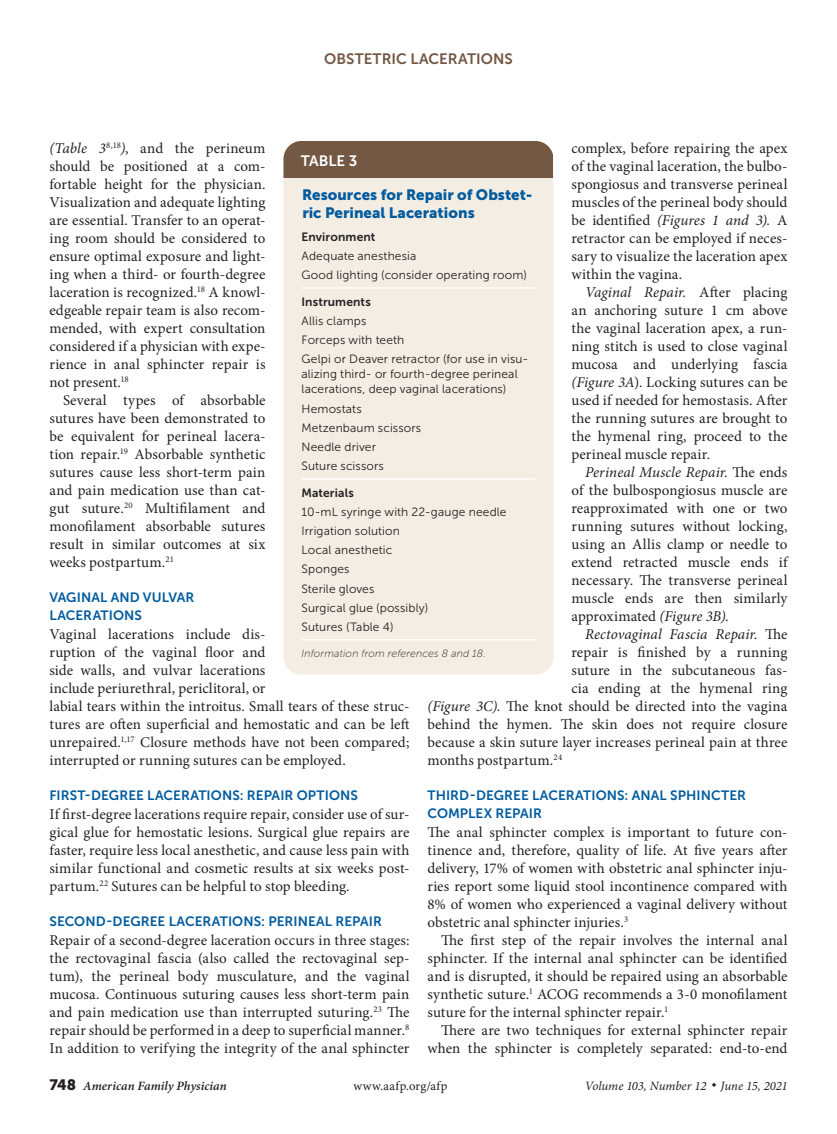
<style>
.page{position:relative;width:837px;height:1134px;background:#fff}
.page>*{position:absolute;margin:0;border:0;box-sizing:border-box;transform-origin:0 0}
.body_noindent{font:15px/18px "Minion Pro";letter-spacing:.005em;color:#231f20;text-align:justify}
.body_text{font:15px/18px "Minion Pro";letter-spacing:.005em;color:#231f20;text-align:justify}
.table_title{font:15px/18px "Museo Sans 900";letter-spacing:.005em;color:#015b9e}
.body_text-2{font:italic 15px "Minion Pro";letter-spacing:.005em;color:#231f20}
.t1{font:15px "Museo Sans 700";letter-spacing:.005em;color:#745844}
.table{font:15px "Museo Sans 700";color:#fff}
.head2{font:13.5px/18px "Museo Sans 700";letter-spacing:.005em;color:#015b9e}
.t2{font:italic 12.75px "Minion Pro";letter-spacing:-.005em;color:#231f20}
.t3{font:italic 600 12.75px "Minion Pro";letter-spacing:.005em;color:#231f20}
.t4{font:12.75px "Minion Pro";letter-spacing:.03em;color:#231f20}
.table_data_last_col{font:12px/15px "Museo Sans 300";letter-spacing:.01em;color:#231f20}
.table_data_last_col-2{font:12px "Museo Sans 700";letter-spacing:.01em;color:#231f20}
.table_fig_note{font:italic 10.5px "Museo Sans 100";letter-spacing:.015em;color:#231f20}
.s1{font-style:italic}
.s2{font-style:normal}
.s3{font-family:"Museo Sans 900";font-weight:400;font-style:normal;font-size:15px}
</style>
<div class="page">
<div style="left:284px;top:141px;width:270px;height:534px;background:#f3ede3;border-radius:18px"></div>
<hr style="left:302px;top:287px;width:234px;height:2px;background:#fff">
<hr style="left:302px;top:478px;width:234px;height:2px;background:#fff">
<hr style="left:302px;top:639px;width:234px;height:1px;background:#fff">
<div style="left:284px;top:141px;width:270px;height:37px;background:#735844"></div>
<p class="t1" style="left:324px;top:50px;width:190px">OBSTETRIC LACERATIONS</p>
<p class="body_noindent" style="left:50px;top:139px;width:218px"><span class="s1">(Table 3</span><sup>8,18</sup><span class="s1">)</span>, and the perineum should be positioned at a com&shy;fortable height for the physician.<br>Visualization and adequate lighting are essential. Transfer to an operat&shy;ing room should be considered to ensure optimal exposure and light&shy;ing when a third- or fourth-degree laceration is recognized.<sup>18</sup> A knowl&shy;edgeable repair team is also recom&shy;mended, with expert consultation considered if a physician with expe&shy;rience in anal sphincter repair is not present.<sup>18</sup></p>
<p class="body_text" style="left:50px;top:391px;width:218px;text-indent:14px">Several types of absorbable sutures have been demonstrated to be equivalent for perineal lacera&shy;tion repair.<sup>19</sup> Absorbable synthetic sutures cause less short-term pain and pain medication use than cat&shy;gut suture.<sup>20</sup> Multifilament and monofilament absorbable sutures result in similar outcomes at six weeks postpartum.<sup>21</sup></p>
<p class="head2" style="left:50px;top:588px;width:146px">VAGINAL AND VULVAR<br>LACERATIONS</p>
<p class="body_noindent" style="left:50px;top:625px;width:362px;text-align:left">Vaginal lacerations include dis-<br>ruption of the vaginal floor and<br>side walls, and vulvar lacerations<br>include periurethral, periclitoral, or<br>labial tears within the introitus. Small tears of these struc&shy;tures are often superficial and hemostatic and can be left unrepaired.<sup>1,17</sup> Closure methods have not been compared; interrupted or running sutures can be employed.</p>
<p class="head2" style="left:50px;top:786px;width:310px">FIRST-DEGREE LACERATIONS: REPAIR OPTIONS</p>
<p class="body_noindent" style="left:50px;top:805px;width:362px">If first-degree lacerations require repair, consider use of sur&shy;gical glue for hemostatic lesions. Surgical glue repairs are faster, require less local anesthetic, and cause less pain with similar functional and cosmetic results at six weeks post&shy;partum.<sup>22</sup> Sutures can be helpful to stop bleeding.</p>
<p class="head2" style="left:50px;top:912px;width:334px">SECOND-DEGREE LACERATIONS: PERINEAL REPAIR</p>
<p class="body_noindent" style="left:50px;top:931px;width:362px">Repair of a second-degree laceration occurs in three stages: the rectovaginal fascia (also called the rectovaginal sep&shy;tum), the perineal body musculature, and the vaginal mucosa. Continuous suturing causes less short-term pain and pain medication use than interrupted suturing.<sup>23</sup> The repair should be performed in a deep to superficial manner.<sup>8<br></sup>In addition to verifying the integrity of the anal sphincter</p>
<p class="body_noindent" style="left:572px;top:139px;width:218px">complex, before repairing the apex of the vaginal laceration, the bulbo&shy;spongiosus and transverse perineal muscles of the perineal body should be identified <span class="s1">(Figures 1 and 3).</span> A retractor can be employed if neces&shy;sary to visualize the laceration apex within the vagina.</p>
<p class="body_text" style="left:572px;top:283px;width:218px;text-indent:14px"><span class="s1">Vaginal Repair.</span> After placing an anchoring suture 1 cm above the vaginal laceration apex, a run&shy;ning stitch is used to close vaginal mucosa and underlying fascia <span class="s1">(Figure 3A</span>). Locking sutures can be used if needed for hemostasis. After the running sutures are brought to the hymenal ring, proceed to the perineal muscle repair.</p>
<p class="body_text" style="left:572px;top:463px;width:218px;text-indent:14px"><span class="s1">Perineal Muscle Repair.</span> The ends of the bulbospongiosus muscle are reapproximated with one or two running sutures without locking, using an Allis clamp or needle to extend retracted muscle ends if necessary. The transverse perineal muscle ends are then similarly approximated <span class="s1">(Figure 3B)</span>.</p>
<p class="body_text-2" style="left:585px;top:624px;width:204px">Rectovaginal Fascia Repair<span class="s2">. The</span></p>
<p class="body_text" style="left:572px;top:643px;width:218px">repair is finished by a running</p>
<p class="body_text" style="left:572px;top:661px;width:218px">suture in the subcutaneous fas-</p>
<p class="body_text" style="left:572px;top:679px;width:217px">cia ending at the hymenal ring</p>
<p class="body_text" style="left:428px;top:697px;width:361px"><span class="s1">(Figure 3C)</span>. The knot should be directed into the vagina</p>
<p class="body_text" style="left:428px;top:715px;width:362px">behind the hymen. The skin does not require closure</p>
<p class="body_text" style="left:428px;top:733px;width:362px">because a skin suture layer increases perineal pain at three</p>
<p class="body_text" style="left:428px;top:751px;width:136px">months postpartum.<sup>24</sup></p>
<p class="head2" style="left:428px;top:786px;width:320px">THIRD-DEGREE LACERATIONS: ANAL SPHINCTER<br>COMPLEX REPAIR</p>
<p class="body_noindent" style="left:428px;top:823px;width:362px">The anal sphincter complex is important to future con&shy;tinence and, therefore, quality of life. At five years after delivery, 17% of women with obstetric anal sphincter inju&shy;ries report some liquid stool incontinence compared with 8% of women who experienced a vaginal delivery without obstetric anal sphincter injuries.<sup>3</sup></p>
<p class="body_text" style="left:428px;top:931px;width:362px;text-indent:14px">The first step of the repair involves the internal anal sphincter. If the internal anal sphincter can be identified and is disrupted, it should be repaired using an absorbable synthetic suture.<sup>1</sup> ACOG recommends a 3-0 monofilament suture for the internal sphincter repair.<sup>1</sup></p>
<p class="body_text" style="left:428px;top:1021px;width:362px;text-align:right">There are two techniques for external sphincter repair when the sphincter is completely separated: end-to-end</p>
<p class="table" style="left:301px;top:152px;width:58px">TABLE 3</p>
<p class="table_title" style="left:302px;top:186px;width:232px">Resources for Repair of Obstet&shy;ric Perineal Lacerations</p>
<p class="table_data_last_col-2" style="left:302px;top:230px;width:75px">Environment</p>
<p class="table_data_last_col" style="left:302px;top:248px;width:116px">Adequate anesthesia</p>
<p class="table_data_last_col" style="left:302px;top:267px;width:227px">Good lighting (consider operating room)</p>
<p class="table_data_last_col-2" style="left:302px;top:295px;width:71px">Instruments</p>
<p class="table_data_last_col" style="left:302px;top:314px;width:66px">Allis clamps</p>
<p class="table_data_last_col" style="left:302px;top:333px;width:104px">Forceps with teeth</p>
<p class="table_data_last_col" style="left:302px;top:352px;width:228px">Gelpi or Deaver retractor (for use in visu&shy;alizing third- or fourth-degree perineal lacerations, deep vaginal lacerations)</p>
<p class="table_data_last_col" style="left:302px;top:401px;width:62px">Hemostats</p>
<p class="table_data_last_col" style="left:302px;top:420px;width:121px">Metzenbaum scissors</p>
<p class="table_data_last_col" style="left:302px;top:439px;width:76px">Needle driver</p>
<p class="table_data_last_col" style="left:302px;top:458px;width:84px">Suture scissors</p>
<p class="table_data_last_col-2" style="left:302px;top:486px;width:54px">Materials</p>
<p class="table_data_last_col" style="left:302px;top:504px;width:207px">10-mL syringe with 22-gauge needle</p>
<p class="table_data_last_col" style="left:302px;top:524px;width:100px">Irrigation solution</p>
<p class="table_data_last_col" style="left:302px;top:543px;width:92px">Local anesthetic</p>
<p class="table_data_last_col" style="left:302px;top:562px;width:50px">Sponges</p>
<p class="table_data_last_col" style="left:302px;top:581px;width:74px">Sterile gloves</p>
<p class="table_data_last_col" style="left:302px;top:600px;width:128px">Surgical glue (possibly)</p>
<p class="table_data_last_col" style="left:302px;top:619px;width:94px">Sutures (Table 4)</p>
<p class="table_fig_note" style="left:302px;top:647px;width:186px">Information from references 8 and 18.</p>
<p class="t3" style="left:50px;top:1077px;width:179px"><span class="s3">748</span> American Family Physician</p>
<p class="t4" style="left:353px;top:1078px;width:96px">www.aafp.org/afp</p>
<p class="t2" style="left:585px;top:1078px;width:204px">Volume 103, Number 12 ◆ June 15, 2021</p>
</div>
